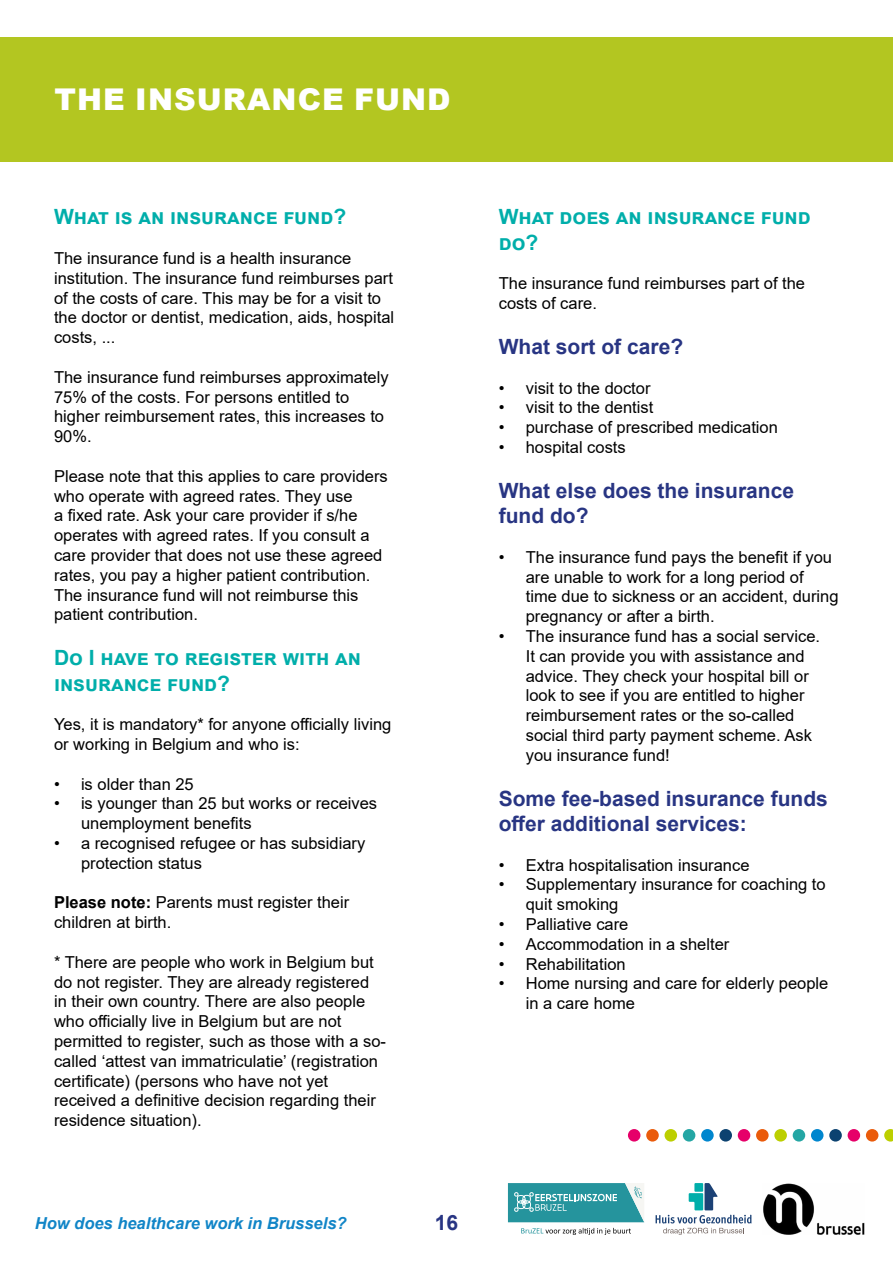
<style>
.page{position:relative;width:893px;height:1263px;background:#fff}
.page>*{position:absolute;margin:0;border:0;box-sizing:border-box;transform-origin:0 0}
.t1{font:900 30px "Arial";letter-spacing:.035em;color:#fff}
.t2{font:700 21px/25.2px "Arial";color:#283583}
.t3{font:700 21px/25.2px "Arial";color:#00aeaa}
.t4{font:16.5px/19.8px "Arial";color:#000}
.t5{font:italic 700 16.5px "Arial";color:#1185c7}
.s1{font-weight:700}
</style>
<div class="page">
<img style="left:763px;top:1183px;width:102px;height:52px">
<div style="left:0;top:37px;width:893px;height:125px;background:#b3c621"></div>
<div style="left:628px;top:1129px;width:12px;height:12px;background:#e60069;border-radius:50%"></div>
<div style="left:646px;top:1129px;width:13px;height:12px;background:#ea5b0b;border-radius:50%"></div>
<div style="left:664px;top:1129px;width:13px;height:12px;background:#bccf00;border-radius:50%"></div>
<div style="left:683px;top:1129px;width:12px;height:12px;background:#24a6a4;border-radius:50%"></div>
<div style="left:701px;top:1129px;width:13px;height:12px;background:#0086ce;border-radius:50%"></div>
<div style="left:719px;top:1129px;width:13px;height:12px;background:#0c4270;border-radius:50%"></div>
<div style="left:738px;top:1129px;width:12px;height:12px;background:#e60069;border-radius:50%"></div>
<div style="left:756px;top:1129px;width:13px;height:12px;background:#ea5b0b;border-radius:50%"></div>
<div style="left:774px;top:1129px;width:13px;height:12px;background:#bccf00;border-radius:50%"></div>
<div style="left:793px;top:1129px;width:12px;height:12px;background:#24a6a4;border-radius:50%"></div>
<div style="left:811px;top:1129px;width:12px;height:12px;background:#0086ce;border-radius:50%"></div>
<div style="left:829px;top:1129px;width:13px;height:12px;background:#0c4270;border-radius:50%"></div>
<div style="left:848px;top:1129px;width:12px;height:12px;background:#e60069;border-radius:50%"></div>
<div style="left:866px;top:1129px;width:12px;height:12px;background:#ea5b0b;border-radius:50%"></div>
<svg style="left:884px;top:1129px;width:9px;height:12px"></svg>
<svg style="left:656px;top:1183px;width:96px;height:52px"></svg>
<svg style="left:508px;top:1183px;width:136px;height:39px;background:#47a4ab"></svg>
<svg style="left:521px;top:1228px;width:110px;height:7px"></svg>
<h1 class="t1" style="left:55px;top:77px;width:398px">THE INSURANCE FUND</h1>
<p class="t3" style="left:54px;top:205px;width:294px">What is an insurance fund?</p>
<p class="t4" style="left:54px;top:248px;width:342px">The insurance fund is a health insurance institution. The insurance fund reimburses part of the costs of care. This may be for a visit to the doctor or dentist, medication, aids, hospital costs, ...</p>
<p class="t4" style="left:54px;top:367px;width:336px">The insurance fund reimburses approximately 75% of the costs. For persons entitled to higher reimbursement rates, this increases to 90%.</p>
<p class="t4" style="left:54px;top:466px;width:335px">Please note that this applies to care providers who operate with agreed rates. They use<br>a fixed rate. Ask your care provider if s/he operates with agreed rates. If you consult a care provider that does not use these agreed rates, you pay a higher patient contribution.<br>The insurance fund will not reimburse this patient contribution.</p>
<p class="t3" style="left:54px;top:646px;width:309px">Do I have to register with an insurance fund?</p>
<p class="t4" style="left:54px;top:714px;width:339px">Yes, it is mandatory* for anyone officially living or working in Belgium and who is:</p>
<p class="t4" style="left:54px;top:774px;width:141px">• is older than 25</p>
<p class="t4" style="left:81px;top:794px;width:298px;text-indent:-27px">• is younger than 25 but works or receives unemployment benefits</p>
<p class="t4" style="left:81px;top:833px;width:286px;text-indent:-27px">• a recognised refugee or has subsidiary protection status</p>
<p class="t4" style="left:54px;top:893px;width:297px"><span class="s1">Please note:</span> Parents must register their children at birth.</p>
<p class="t4" style="left:54px;top:952px;width:333px">* There are people who work in Belgium but do not register. They are already registered in their own country. There are also people who officially live in Belgium but are not permitted to register, such as those with a so&shy;called ‘attest van immatriculatie’ (registration certificate) (persons who have not yet received a definitive decision regarding their residence situation).</p>
<p class="t5" style="left:35px;top:1212px;width:313px">How does healthcare work in Brussels?</p>
<p class="t2" style="left:435px;top:1210px;width:25px">16</p>
<p class="t3" style="left:499px;top:205px;width:314px">What does an insurance fund do?</p>
<p class="t4" style="left:499px;top:273px;width:308px">The insurance fund reimburses part of the costs of care.</p>
<p class="t2" style="left:499px;top:334px;width:186px">What sort of care?</p>
<p class="t4" style="left:499px;top:378px;width:153px">• visit to the doctor</p>
<p class="t4" style="left:499px;top:398px;width:156px">• visit to the dentist</p>
<p class="t4" style="left:499px;top:417px;width:281px">• purchase of prescribed medication</p>
<p class="t4" style="left:499px;top:437px;width:128px">• hospital costs</p>
<p class="t2" style="left:499px;top:478px;width:297px">What else does the insurance fund do?</p>
<p class="t4" style="left:526px;top:547px;width:314px;text-indent:-27px">• The insurance fund pays the benefit if you are unable to work for a long period of time due to sickness or an accident, during pregnancy or after a birth.</p>
<p class="t4" style="left:526px;top:626px;width:296px;text-indent:-27px">• The insurance fund has a social service.<br>It can provide you with assistance and advice. They check your hospital bill or look to see if you are entitled to higher reimbursement rates or the so-called social third party payment scheme. Ask you insurance fund!</p>
<p class="t2" style="left:499px;top:786px;width:331px">Some fee-based insurance funds offer additional services:</p>
<p class="t4" style="left:499px;top:855px;width:252px">• Extra hospitalisation insurance</p>
<p class="t4" style="left:526px;top:875px;width:301px;text-indent:-27px">• Supplementary insurance for coaching to quit smoking</p>
<p class="t4" style="left:499px;top:914px;width:131px">• Palliative care</p>
<p class="t4" style="left:499px;top:934px;width:232px">• Accommodation in a shelter</p>
<p class="t4" style="left:499px;top:954px;width:128px">• Rehabilitation</p>
<p class="t4" style="left:526px;top:974px;width:304px;text-indent:-27px">• Home nursing and care for elderly people in a care home</p>
</div>
